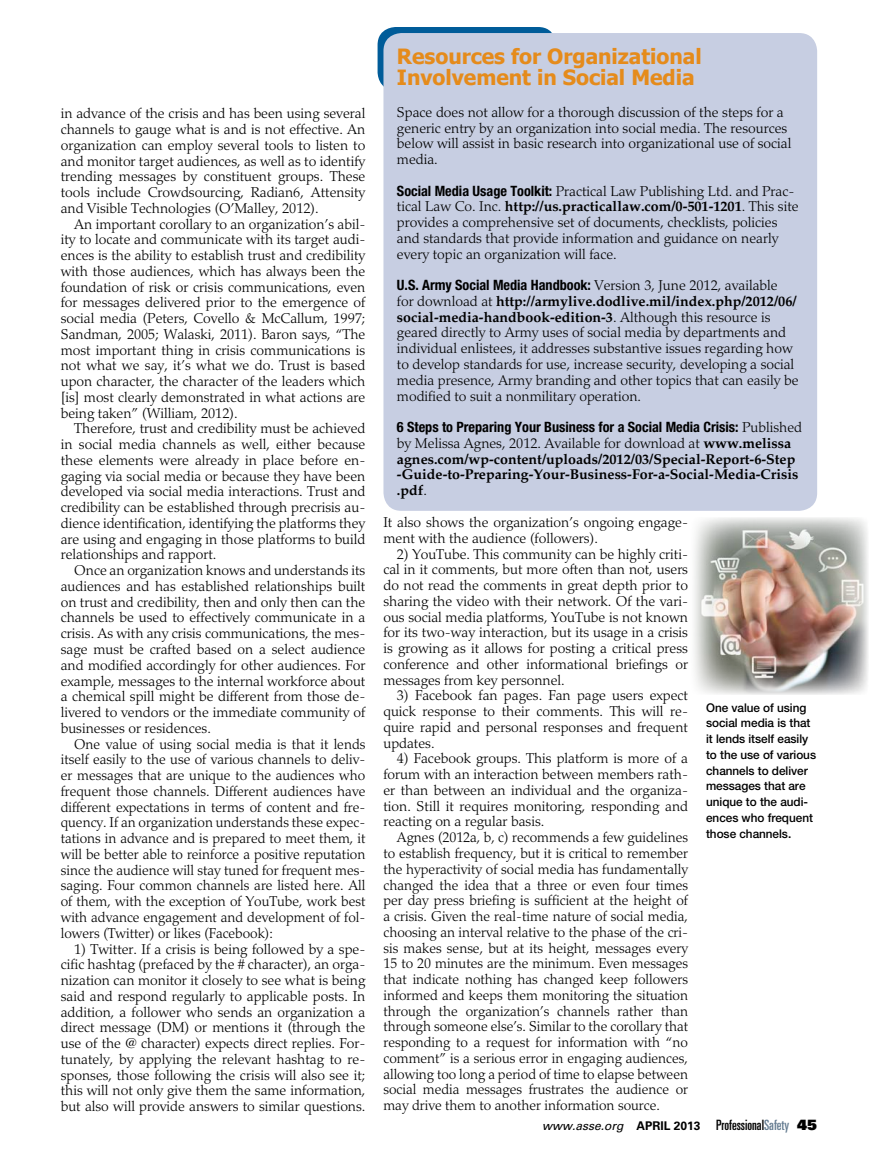
<style>
.page{position:relative;width:878px;height:1175px;background:#fff}
.page>*{position:absolute;margin:0;border:0;box-sizing:border-box;transform-origin:0 0}
.t1{font:700 21px/21px "Tahoma";color:#e58b1b}
.t2{font:300 14.25px/15.8px "Palatino LT Std";color:#000;text-align:justify}
.t3{font:700 14.25px/15.8px "Palatino LT Std";color:#000}
.t4{font:700 condensed 14.25px "Helvetica Neue LT Std";color:#000}
.t5{font:500 12px/15.8px "Helvetica Neue LT Std";letter-spacing:-.005em;color:#000}
.t6{font:italic 12px "Univers LT Std";color:#000}
.s1{font-family:"Helvetica Neue LT Std";font-weight:700;font-stretch:condensed}
.s2{font-weight:700}
.s3{font-family:"Palatino LT Std";font-weight:300;font-stretch:normal}
.s4{font-weight:300}
.s5{font-weight:700;font-style:normal}
.s6{font-style:normal;font-stretch:ultra-condensed;font-size:14.25px}
.s7{font-style:normal;font-stretch:ultra-condensed;font-size:14.25px;color:#657c91}
.s8{font-family:"Univers LT Std X Black";font-style:normal;font-size:14.25px}
</style>
<div class="page">
<img style="left:694px;top:517px;width:174px;height:178px">
<div style="left:377px;top:27px;width:179px;height:63px;background:#005c99;border-radius:18px"></div>
<div style="left:383px;top:33px;width:434px;height:478px;background:#c7cee2;border-radius:18px"></div>
<p class="t2" style="left:61px;top:106px;width:306px">in advance of the crisis and has been using several channels to gauge what is and is not effective. An organization can employ several tools to listen to and monitor target audiences, as well as to identify trending messages by constituent groups. These tools include Crowdsourcing, Radian6, Attensity and Visible Technologies (O’Malley, 2012).</p>
<p class="t2" style="left:61px;top:216px;width:306px;text-indent:13px">An important corollary to an organization’s abil&shy;ity to locate and communicate with its target audi&shy;ences is the ability to establish trust and credibility with those audiences, which has always been the foundation of risk or crisis communications, even for messages delivered prior to the emergence of social media (Peters, Covello &amp; McCallum, 1997; Sandman, 2005; Walaski, 2011). Baron says, “The most important thing in crisis communications is not what we say, it’s what we do. Trust is based upon character, the character of the leaders which [is] most clearly demonstrated in what actions are being taken” (William, 2012).</p>
<p class="t2" style="left:61px;top:421px;width:306px;text-indent:13px">Therefore, trust and credibility must be achieved in social media channels as well, either because these elements were already in place before en&shy;gaging via social media or because they have been developed via social media interactions. Trust and credibility can be established through precrisis au&shy;dience identification, identifying the platforms they are using and engaging in those platforms to build relationships and rapport.</p>
<p class="t2" style="left:61px;top:563px;width:306px;text-indent:13px">Once an organization knows and understands its audiences and has established relationships built on trust and credibility, then and only then can the channels be used to effectively communicate in a crisis. As with any crisis communications, the mes&shy;sage must be crafted based on a select audience and modified accordingly for other audiences. For example, messages to the internal workforce about a chemical spill might be different from those de&shy;livered to vendors or the immediate community of businesses or residences.</p>
<p class="t2" style="left:61px;top:736px;width:306px;text-indent:14px">One value of using social media is that it lends itself easily to the use of various channels to deliv&shy;er messages that are unique to the audiences who frequent those channels. Different audiences have different expectations in terms of content and fre&shy;quency. If an organization understands these expec&shy;tations in advance and is prepared to meet them, it will be better able to reinforce a positive reputation since the audience will stay tuned for frequent mes&shy;saging. Four common channels are listed here. All of them, with the exception of YouTube, work best with advance engagement and development of fol&shy;lowers (Twitter) or likes (Facebook):</p>
<p class="t2" style="left:61px;top:941px;width:306px;text-indent:13px">1) Twitter. If a crisis is being followed by a spe&shy;cific hashtag (prefaced by the # character), an orga&shy;nization can monitor it closely to see what is being said and respond regularly to applicable posts. In addition, a follower who sends an organization a direct message (DM) or mentions it (through the use of the @ character) expects direct replies. For&shy;tunately, by applying the relevant hashtag to re&shy;sponses, those following the crisis will also see it; this will not only give them the same information, but also will provide answers to similar questions.</p>
<h1 class="t1" style="left:397px;top:45px;width:306px">Resources for Organizational<br>Involvement in Social Media</h1>
<p class="t2" style="left:397px;top:104px;width:396px;text-align:left">Space does not allow for a thorough discussion of the steps for a generic entry by an organization into social media. The resources below will assist in basic research into organizational use of social media.</p>
<p class="t2" style="left:397px;top:183px;width:403px;text-align:left"><span class="s1">Social Media Usage Toolkit:</span> Practical Law Publishing Ltd. and Prac&shy;tical Law Co. Inc. <span class="s2">http://us.practicallaw.com/0-501-1201</span>. This site provides a comprehensive set of documents, checklists, policies and standards that provide information and guidance on nearly every topic an organization will face.</p>
<p class="t4" style="left:397px;top:276px;width:382px">U.S. Army Social Media Handbook: <span class="s3">Version 3, June 2012, available</span></p>
<p class="t2" style="left:397px;top:293px;width:403px;text-align:left">for download at <span class="s2">http://armylive.dodlive.mil/index.php/2012/06/ social-media-handbook-edition-3</span>. Although this resource is geared directly to Army uses of social media by departments and individual enlistees, it addresses substantive issues regarding how to develop standards for use, increase security, developing a social media presence, Army branding and other topics that can easily be modified to suit a nonmilitary operation.</p>
<p class="t4" style="left:397px;top:418px;width:406px">6 Steps to Preparing Your Business for a Social Media Crisis: <span class="s3">Published</span></p>
<p class="t3" style="left:397px;top:435px;width:403px"><span class="s4">by Melissa Agnes, 2012. Available for download at</span> www.melissa agnes.com/wp-content/uploads/2012/03/Special-Report-6-Step -Guide-to-Preparing-Your-Business-For-a-Social-Media-Crisis .pdf<span class="s4">.</span></p>
<p class="t2" style="left:383px;top:514px;width:306px">It also shows the organization’s ongoing engage&shy;ment with the audience (followers).</p>
<p class="t2" style="left:383px;top:546px;width:306px;text-indent:13px">2) YouTube. This community can be highly criti&shy;cal in it comments, but more often than not, users do not read the comments in great depth prior to sharing the video with their network. Of the vari&shy;ous social media platforms, YouTube is not known for its two-way interaction, but its usage in a crisis is growing as it allows for posting a critical press conference and other informational briefings or messages from key personnel.</p>
<p class="t2" style="left:383px;top:688px;width:306px;text-indent:13px">3) Facebook fan pages. Fan page users expect quick response to their comments. This will re&shy;quire rapid and personal responses and frequent updates.</p>
<p class="t2" style="left:383px;top:751px;width:306px;text-indent:13px">4) Facebook groups. This platform is more of a forum with an interaction between members rath&shy;er than between an individual and the organiza&shy;tion. Still it requires monitoring, responding and reacting on a regular basis.</p>
<p class="t2" style="left:383px;top:829px;width:306px;text-indent:14px">Agnes (2012a, b, c) recommends a few guidelines to establish frequency, but it is critical to remember the hyperactivity of social media has fundamentally changed the idea that a three or even four times per day press briefing is sufficient at the height of a crisis. Given the real-time nature of social media, choosing an interval relative to the phase of the cri&shy;sis makes sense, but at its height, messages every 15 to 20 minutes are the minimum. Even messages that indicate nothing has changed keep followers informed and keeps them monitoring the situation through the organization’s channels rather than through someone else’s. Similar to the corollary that responding to a request for information with “no comment” is a serious error in engaging audiences, allowing too long a period of time to elapse between social media messages frustrates the audience or may drive them to another information source.</p>
<p class="t5" style="left:706px;top:699px;width:111px">One value of using social media is that it lends itself easily to the use of various channels to deliver messages that are unique to the audi&shy;ences who frequent those channels.</p>
<p class="t6" style="left:542px;top:1118px;width:276px">www.asse.org <span class="s5">APRIL 2013</span> <span class="s6">Professional</span><span class="s7">Safety</span> <span class="s8">45</span></p>
</div>
